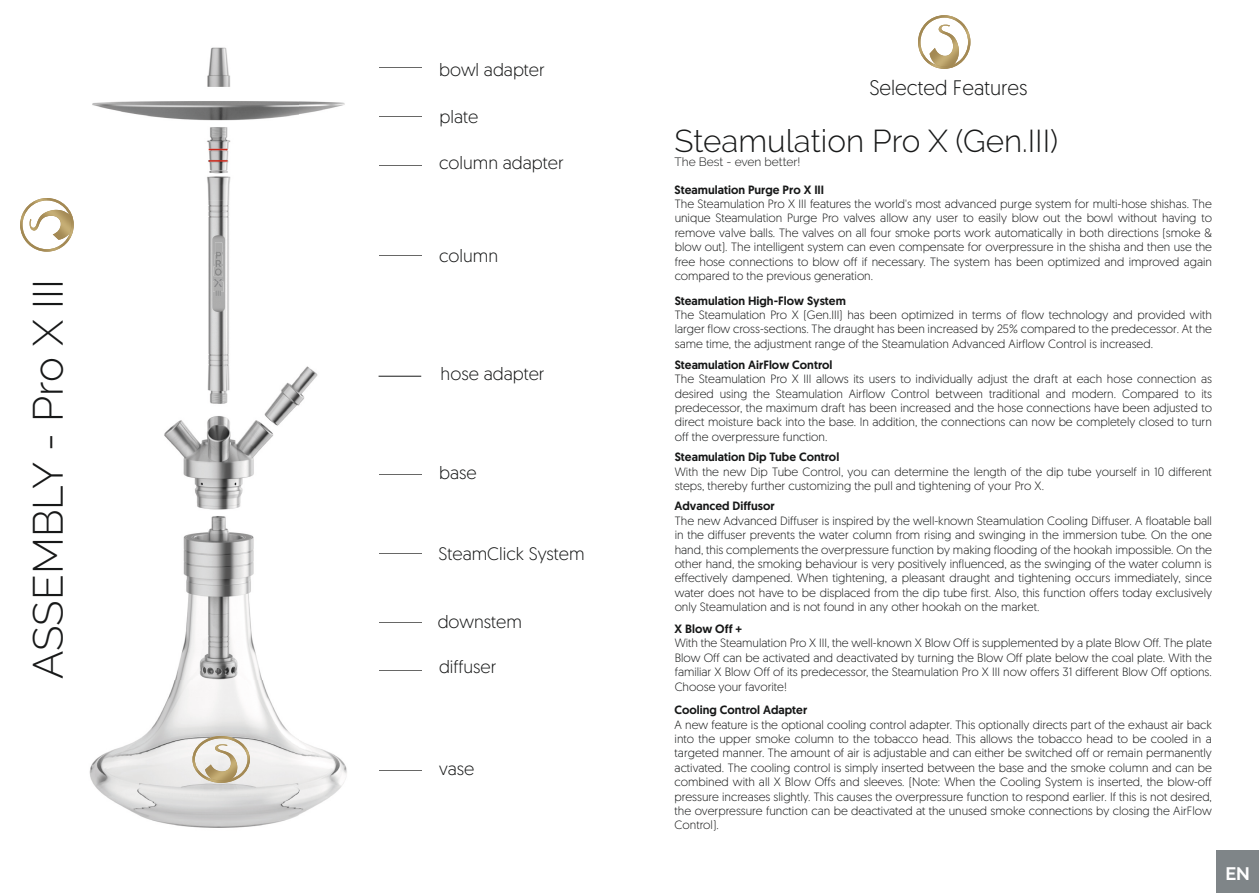
<style>
.page{position:relative;width:1259px;height:893px;background:#fff}
.page>*{position:absolute;margin:0;border:0;box-sizing:border-box;transform-origin:0 0}
.t1{font:300 42px "Raleway";color:#171818}
.t2{font:300 31.5px "Raleway";color:#171818}
.t3{font:300 21px "Geomanist";color:#171818}
.t4{font:300 18px "Geomanist";color:#171818}
.t5{font:700 18px "Raleway";color:#fff}
.t6{font:300 12px/14.4px "Geomanist";color:#171818;text-align:justify}
.t7{font:500 12px "Geomanist";color:#171818}
.t8{font:300 12px "Raleway";color:#171818}
</style>
<div class="page">
<hr style="left:378px;top:376px;width:43px;height:1px;background:#171818">
<hr style="left:379px;top:67px;width:43px;height:1px;background:#676766">
<hr style="left:379px;top:116px;width:43px;height:1px;background:#676766">
<hr style="left:379px;top:770px;width:42px;height:1px;background:#676766">
<hr style="left:379px;top:165px;width:43px;height:1px;background:#676766">
<hr style="left:379px;top:622px;width:42px;height:1px;background:#676766">
<hr style="left:379px;top:554px;width:42px;height:1px;background:#676766">
<hr style="left:379px;top:256px;width:42px;height:1px;background:#676766">
<hr style="left:379px;top:475px;width:42px;height:1px;background:#676766">
<hr style="left:379px;top:670px;width:43px;height:1px;background:#676766">
<img style="left:89px;top:47px;width:258px;height:781px">
<img style="left:208px;top:171px;width:21px;height:4px">
<svg style="left:210px;top:127px;width:17px;height:10px"></svg>
<svg style="left:192px;top:736px;width:58px;height:4px"></svg>
<img style="left:210px;top:736px;width:22px;height:2px">
<img style="left:192px;top:740px;width:13px;height:43px">
<img style="left:205px;top:738px;width:45px;height:45px">
<svg style="left:210px;top:393px;width:17px;height:10px"></svg>
<svg style="left:211px;top:517px;width:14px;height:13px"></svg>
<svg style="left:209px;top:149px;width:18px;height:1px"></svg>
<svg style="left:209px;top:160px;width:18px;height:2px"></svg>
<svg style="left:20px;top:215px;width:50px;height:25px"></svg>
<img style="left:24px;top:239px;width:45px;height:13px">
<img style="left:22px;top:198px;width:52px;height:41px">
<svg style="left:213px;top:242px;width:10px;height:63px"></svg>
<svg style="left:918px;top:15px;width:53px;height:50px"></svg>
<img style="left:930px;top:17px;width:40px;height:52px">
<div style="left:1216px;top:850px;width:43px;height:43px;background:#7f8588"></div>
<h1 class="t1" style="left:24px;top:679px;width:402px;rotate:-90deg">ASSEMBLY - Pro X III</h1>
<h3 class="t4" style="left:439px;top:58px;width:107px">bowl adapter</h3>
<h3 class="t4" style="left:439px;top:105px;width:40px">plate</h3>
<h3 class="t4" style="left:439px;top:151px;width:126px">column adapter</h3>
<h3 class="t4" style="left:439px;top:244px;width:60px">column</h3>
<h3 class="t4" style="left:441px;top:363px;width:105px">hose adapter</h3>
<h3 class="t4" style="left:439px;top:461px;width:39px">base</h3>
<h3 class="t4" style="left:438px;top:542px;width:148px">SteamClick System</h3>
<h3 class="t4" style="left:438px;top:610px;width:86px">downstem</h3>
<h3 class="t4" style="left:439px;top:655px;width:59px">diffuser</h3>
<h3 class="t4" style="left:439px;top:757px;width:37px">vase</h3>
<h3 class="t3" style="left:869px;top:74px;width:160px">Selected Features</h3>
<h2 class="t2" style="left:674px;top:122px;width:385px">Steamulation Pro X (Gen.III)</h2>
<p class="t8" style="left:674px;top:155px;width:127px">The Best - even better!</p>
<p class="t6" style="left:674px;top:196px;width:539px">The Steamulation Pro X III features the world's most advanced purge system for multi-hose shishas. The unique Steamulation Purge Pro valves allow any user to easily blow out the bowl without having to remove valve balls. The valves on all four smoke ports work automatically in both directions (smoke &amp; blow out). The intelligent system can even compensate for overpressure in the shisha and then use the free hose connections to blow off if necessary. The system has been optimized and improved again compared to the previous generation.</p>
<p class="t7" style="left:674px;top:182px;width:151px">Steamulation Purge Pro X III</p>
<p class="t7" style="left:674px;top:292px;width:173px">Steamulation High-Flow System</p>
<p class="t6" style="left:675px;top:307px;width:539px">The Steamulation Pro X (Gen.III) has been optimized in terms of flow technology and provided with larger flow cross-sections. The draught has been increased by 25% compared to the predecessor. At the same time, the adjustment range of the Steamulation Advanced Airflow Control is increased.</p>
<p class="t7" style="left:674px;top:357px;width:159px">Steamulation AirFlow Control</p>
<p class="t6" style="left:675px;top:371px;width:539px">The Steamulation Pro X III allows its users to individually adjust the draft at each hose connection as desired using the Steamulation Airflow Control between traditional and modern. Compared to its predecessor, the maximum draft has been increased and the hose connections have been adjusted to direct moisture back into the base. In addition, the connections can now be completely closed to turn off the overpressure function.</p>
<p class="t7" style="left:675px;top:449px;width:166px">Steamulation Dip Tube Control</p>
<p class="t6" style="left:675px;top:464px;width:538px">With the new Dip Tube Control, you can determine the length of the dip tube yourself in 10 different steps, thereby further customizing the pull and tightening of your Pro X.</p>
<p class="t7" style="left:674px;top:498px;width:102px">Advanced Diffusor</p>
<p class="t6" style="left:674px;top:513px;width:539px">The new Advanced Diffuser is inspired by the well-known Steamulation Cooling Diffuser. A floatable ball in the diffuser prevents the water column from rising and swinging in the immersion tube. On the one hand, this complements the overpressure function by making flooding of the hookah impossible. On the other hand, the smoking behaviour is very positively influenced, as the swinging of the water column is effectively dampened. When tightening, a pleasant draught and tightening occurs immediately, since water does not have to be displaced from the dip tube first. Also, this function offers today exclusively only Steamulation and is not found in any other hookah on the market.</p>
<p class="t7" style="left:674px;top:621px;width:69px">X Blow Off +</p>
<p class="t6" style="left:674px;top:635px;width:539px">With the Steamulation Pro X III, the well-known X Blow Off is supplemented by a plate Blow Off. The plate Blow Off can be activated and deactivated by turning the Blow Off plate below the coal plate. With the familiar X Blow Off of its predecessor, the Steamulation Pro X III now offers 31 different Blow Off options.<br>Choose your favorite!</p>
<p class="t7" style="left:674px;top:702px;width:134px">Cooling Control Adapter</p>
<p class="t6" style="left:674px;top:717px;width:539px">A new feature is the optional cooling control adapter. This optionally directs part of the exhaust air back into the upper smoke column to the tobacco head. This allows the tobacco head to be cooled in a targeted manner. The amount of air is adjustable and can either be switched off or remain permanently activated. The cooling control is simply inserted between the base and the smoke column and can be combined with all X Blow Offs and sleeves. (Note: When the Cooling System is inserted, the blow-off pressure increases slightly. This causes the overpressure function to respond earlier. If this is not desired, the overpressure function can be deactivated at the unused smoke connections by closing the AirFlow Control).</p>
<h3 class="t5" style="left:1225px;top:864px;width:26px">EN</h3>
</div>
